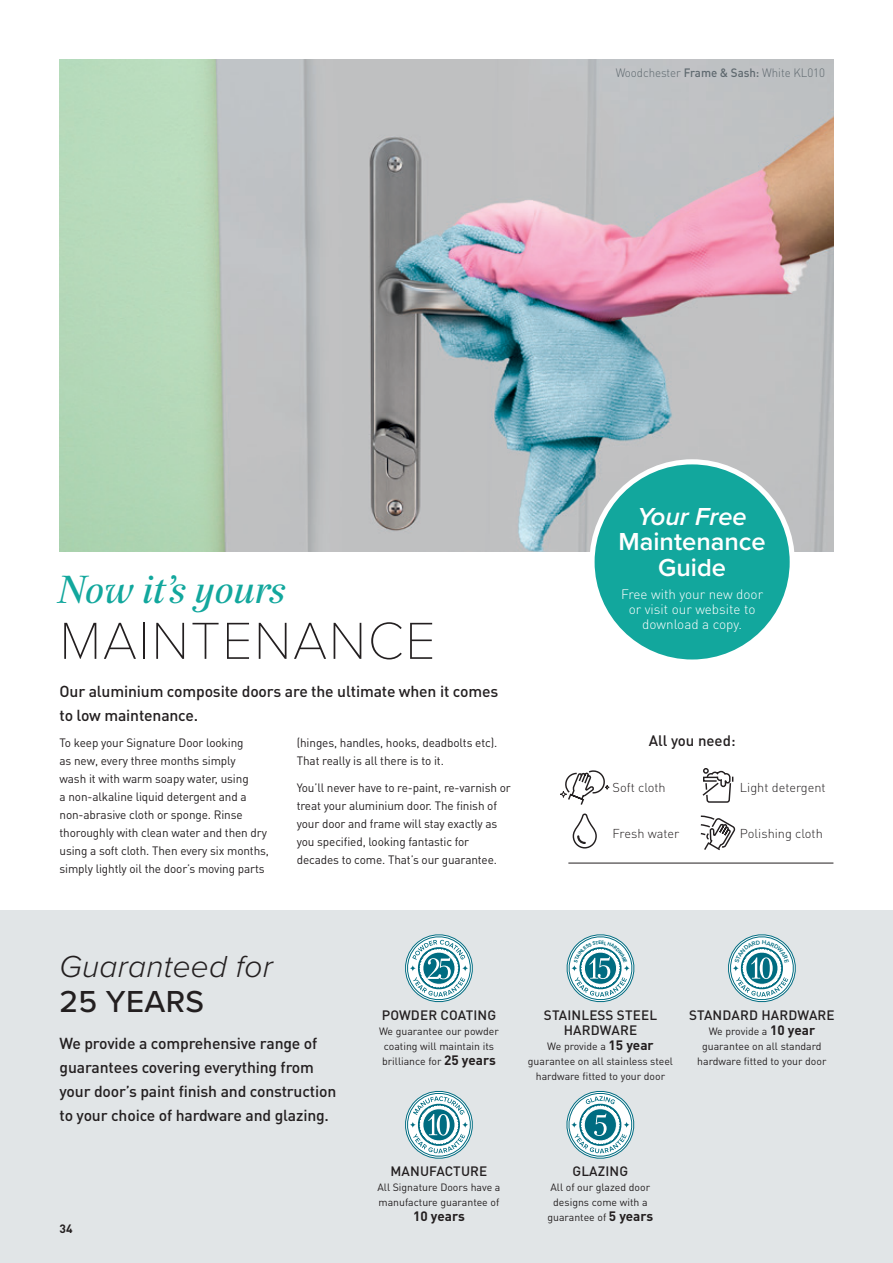
<style>
.page{position:relative;width:893px;height:1263px;background:#fff}
.page>*{position:absolute;margin:0;border:0;box-sizing:border-box;transform-origin:0 0}
.t1{font:100 54px "Proxima Nova T";letter-spacing:.03em;color:#231f20}
.t2{font:italic 39px "Paperback 48";letter-spacing:.02em;color:#12a79d}
.t3{font:italic 300 31.5px "Proxima Nova";letter-spacing:.01em;color:#231f20}
.t4{font:500 31.5px "Proxima Nova";letter-spacing:.01em;color:#231f20}
.t5{font:600 25.5px/25.5px "Proxima Nova";color:#fff;text-align:center}
.t6{font:italic 600 25.5px "Proxima Nova";color:#fff}
.t7{font:500 15.75px/24px "DIN Pro";letter-spacing:-.01em;color:#231f20}
.t8{font:500 15px "DIN Pro";color:#231f20}
.t9{font:500 13.5px/15px "DIN Pro";letter-spacing:.01em;color:#231f20;text-align:center}
.t10{font:300 13.5px/15px "DIN Pro";color:#fff;text-align:center}
.t11{font:700 13.5px "DIN Pro";color:#231f20}
.t12{font:300 12.75px "DIN Pro";color:#231f20}
.t13{font:12px/18px "DIN Pro";letter-spacing:-.01em;color:#231f20}
.t14{font:300 12px "DIN Pro";letter-spacing:-.005em;color:#5f696f;scale:.96 1}
.t15{font:700 12px "DIN Pro";color:#231f20}
.t16{font:10.5px/15px "DIN Pro";color:#231f20;text-align:center}
.s1{font-weight:500}
.s2{font-weight:700;font-size:13.5px}
</style>
<div class="page">
<div style="left:0;top:910px;width:893px;height:353px;background:#e1e5e7"></div>
<img style="left:60px;top:60px;width:774px;height:492px">
<div style="left:592px;top:462px;width:200px;height:200px;background:#12a79d;border-radius:50%"></div>
<div style="left:589px;top:459px;width:206px;height:206px;border:5px solid #fff;border-radius:50%"></div>
<svg style="left:572px;top:814px;width:25px;height:35px"></svg>
<svg style="left:702px;top:768px;width:31px;height:35px"></svg>
<svg style="left:700px;top:815px;width:36px;height:35px"></svg>
<svg style="left:565px;top:770px;width:44px;height:35px"></svg>
<div style="left:560px;top:791px;width:7px;height:7px;border:1px solid #231f20;border-radius:50%"></div>
<hr style="left:568px;top:863px;width:265px;height:1px;background:#231f20">
<svg style="left:405px;top:934px;width:68px;height:69px"></svg>
<svg style="left:566px;top:1091px;width:69px;height:68px"></svg>
<svg style="left:405px;top:1091px;width:68px;height:68px"></svg>
<svg style="left:566px;top:934px;width:69px;height:69px"></svg>
<svg style="left:728px;top:934px;width:68px;height:69px"></svg>
<p class="t14" style="left:616px;top:64px;width:220px">Woodchester <span class="s1">Frame &amp; Sash:</span> White KL010</p>
<h2 class="t2" style="left:60px;top:567px;width:228px">Now it’s yours</h2>
<h1 class="t1" style="left:60px;top:601px;width:377px">MAINTENANCE</h1>
<h3 class="t7" style="left:60px;top:678px;width:440px">Our aluminium composite doors are the ultimate when it comes to low maintenance.</h3>
<p class="t13" style="left:60px;top:733px;width:211px">To keep your Signature Door looking<br>as new, every three months simply<br>wash it with warm soapy water, using<br>a non-alkaline liquid detergent and a non-abrasive cloth or sponge. Rinse thoroughly with clean water and then dry using a soft cloth. Then every six months, simply lightly oil the door’s moving parts</p>
<p class="t13" style="left:297px;top:733px;width:202px">(hinges, handles, hooks, deadbolts etc).<br>That really is all there is to it.</p>
<p class="t13" style="left:297px;top:778px;width:216px">You’ll never have to re-paint, re-varnish or treat your aluminium door. The finish of your door and frame will stay exactly as you specified, looking fantastic for decades to come. That’s our guarantee.</p>
<h3 class="t6" style="left:637px;top:497px;width:111px">Your Free</h3>
<h3 class="t5" style="left:618px;top:528px;width:149px">Maintenance<br>Guide</h3>
<p class="t10" style="left:621px;top:586px;width:144px">Free with your new door or visit our website to download a copy.</p>
<p class="t8" style="left:649px;top:730px;width:88px">All you need:</p>
<p class="t12" style="left:613px;top:779px;width:55px">Soft cloth</p>
<p class="t12" style="left:740px;top:779px;width:87px">Light detergent</p>
<p class="t12" style="left:613px;top:824px;width:68px">Fresh water</p>
<p class="t12" style="left:740px;top:824px;width:84px">Polishing cloth</p>
<h3 class="t3" style="left:60px;top:943px;width:215px">Guaranteed for</h3>
<h3 class="t4" style="left:60px;top:978px;width:146px">25 YEARS</h3>
<h3 class="t7" style="left:60px;top:1031px;width:278px">We provide a comprehensive range of guarantees covering everything from your door’s paint finish and construction to your choice of hardware and glazing.</h3>
<p class="t15" style="left:60px;top:1221px;width:15px">34</p>
<p class="t9" style="left:382px;top:1006px;width:116px">POWDER COATING</p>
<p class="t16" style="left:379px;top:1023px;width:121px;text-align:left">We guarantee our powder coating will maintain its brilliance for <span class="s2">25 years</span></p>
<p class="t9" style="left:544px;top:1006px;width:115px">STAINLESS STEEL<br>HARDWARE</p>
<p class="t16" style="left:528px;top:1038px;width:147px">We provide a <span class="s2">15 year </span>guarantee on all stainless steel hardware fitted to your door</p>
<p class="t9" style="left:689px;top:1006px;width:147px">STANDARD HARDWARE</p>
<p class="t16" style="left:697px;top:1023px;width:131px">We provide a <span class="s2">10 year </span>guarantee on all standard hardware fitted to your door</p>
<p class="t9" style="left:390px;top:1163px;width:98px">MANUFACTURE</p>
<p class="t16" style="left:377px;top:1180px;width:124px;text-align:left">All Signature Doors have a manufacture guarantee of</p>
<p class="t11" style="left:413px;top:1207px;width:53px">10 years</p>
<p class="t9" style="left:572px;top:1163px;width:57px">GLAZING</p>
<p class="t16" style="left:547px;top:1180px;width:107px">All of our glazed door designs come with a guarantee of <span class="s2">5 years</span></p>
</div>
